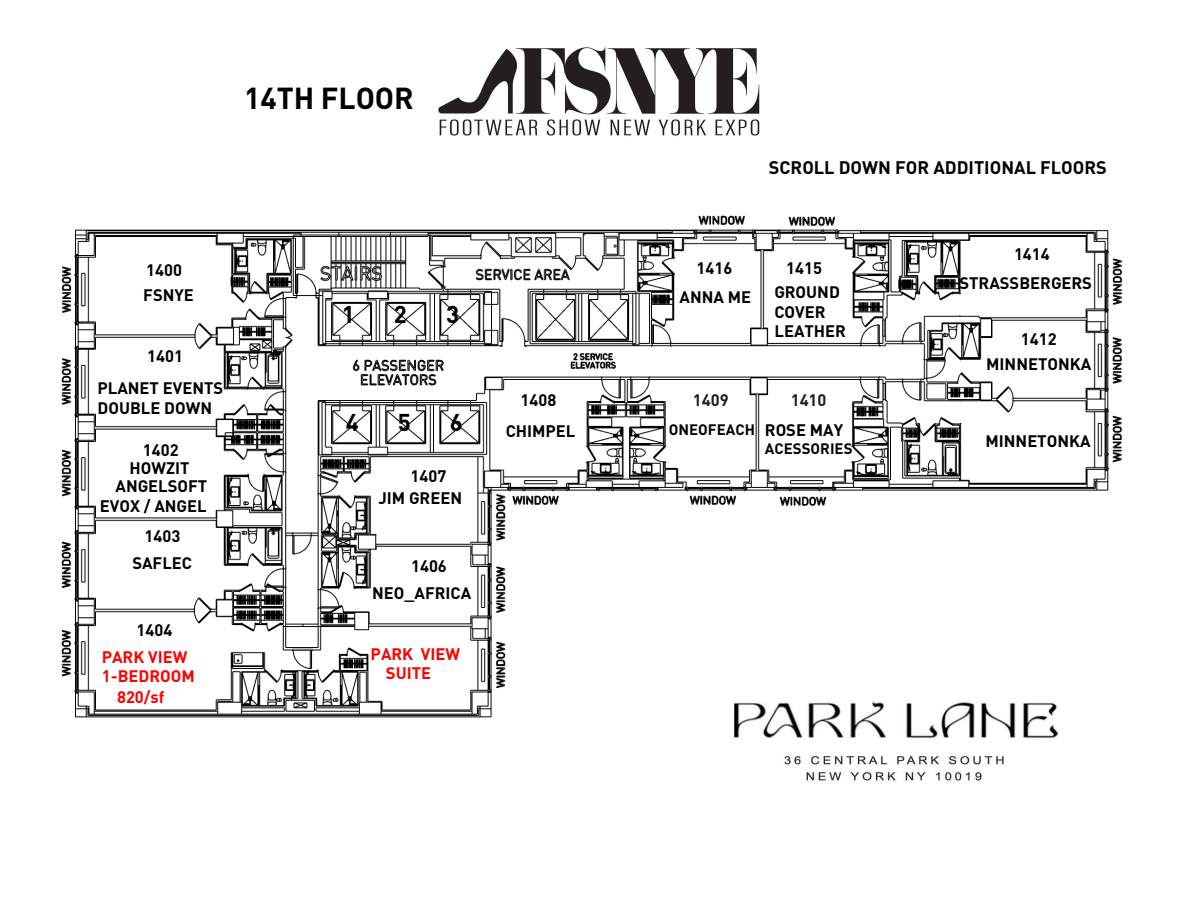
<style>
.page{position:relative;width:1188px;height:918px;background:#fff}
.page>*{position:absolute;margin:0;border:0;box-sizing:border-box;transform-origin:0 0}
.t1{font:700 30px "DI Na";color:#000}
.t2{font:700 24px "DI Na";color:#000}
.t3{font:700 18px "DI Na";color:#000}
.t4{font:700 16.5px/19.4px "DI Na";color:#000;text-align:center}
.t5{font:700 16.5px/19px "DI Na";color:#f00}
.t6{font:700 16.5px/19.8px "DI Na";color:#fe0000}
.t7{font:700 16.5px "DI Na";color:#221e1f}
.t8{font:700 15px "DI Na";color:#000}
</style>
<div class="page">
<img style="left:61px;top:215px;width:1062px;height:503px">
<img style="left:682px;top:685px;width:423px;height:96px">
<img style="left:438px;top:47px;width:322px;height:89px">
<img style="left:515px;top:512px;width:468px;height:176px">
<h1 class="t1" style="left:244px;top:78px;width:171px">14TH FLOOR</h1>
<p class="t4" style="left:146px;top:260px;width:37px">1400</p>
<p class="t4" style="left:143px;top:285px;width:52px">FSNYE</p>
<p class="t4" style="left:98px;top:340px;width:127px;line-height:31.7px">1401<br>PLANET EVENTS</p>
<p class="t4" style="left:98px;top:397px;width:116px">DOUBLE DOWN</p>
<p class="t4" style="left:143px;top:440px;width:37px">1402</p>
<p class="t4" style="left:129px;top:458px;width:62px">HOWZIT</p>
<p class="t4" style="left:100px;top:476px;width:109px;line-height:19.8px;text-align:right">ANGELSOFT<br>EVOX / ANGEL</p>
<p class="t4" style="left:132px;top:523px;width:61px;line-height:26.1px">1403<br>SAFLEC</p>
<p class="t4" style="left:137px;top:620px;width:37px">1404</p>
<p class="t5" style="left:102px;top:647px;width:95px">PARK VIEW<br>1-BEDROOM</p>
<p class="t5" style="left:117px;top:686px;width:49px">820/sf</p>
<h2 class="t2" style="left:342px;top:299px;width:15px">1</h2>
<h2 class="t2" style="left:394px;top:299px;width:15px">2</h2>
<h2 class="t2" style="left:446px;top:299px;width:15px">3</h2>
<h2 class="t2" style="left:346px;top:406px;width:15px">4</h2>
<h2 class="t2" style="left:398px;top:406px;width:15px">5</h2>
<h2 class="t2" style="left:450px;top:406px;width:15px">6</h2>
<p class="t4" style="left:411px;top:465px;width:37px">1407</p>
<p class="t4" style="left:378px;top:488px;width:85px">JIM GREEN</p>
<p class="t4" style="left:411px;top:556px;width:37px">1406</p>
<p class="t4" style="left:372px;top:583px;width:101px">NEO_AFRICA</p>
<p class="t6" style="left:386px;top:643px;width:76px;text-indent:-15px">PARK VIEW<br>SUITE</p>
<p class="t4" style="left:520px;top:390px;width:37px">1408</p>
<p class="t4" style="left:506px;top:421px;width:71px">CHIMPEL</p>
<p class="t3" style="left:769px;top:156px;width:340px">SCROLL DOWN FOR ADDITIONAL FLOORS</p>
<p class="t4" style="left:697px;top:258px;width:37px">1416</p>
<p class="t4" style="left:786px;top:258px;width:37px">1415</p>
<p class="t4" style="left:679px;top:287px;width:73px">ANNA ME</p>
<p class="t4" style="left:774px;top:282px;width:73px;text-align:left">GROUND<br>COVER<br>LEATHER</p>
<p class="t7" style="left:693px;top:389px;width:37px">1409</p>
<p class="t7" style="left:791px;top:389px;width:37px">1410</p>
<p class="t8" style="left:669px;top:420px;width:88px">ONEOFEACH</p>
<p class="t4" style="left:765px;top:420px;width:80px">ROSE MAY</p>
<p class="t8" style="left:765px;top:439px;width:89px">ACESSORIES</p>
<p class="t4" style="left:1014px;top:244px;width:37px">1414</p>
<p class="t4" style="left:959px;top:273px;width:134px">STRASSBERGERS</p>
<p class="t4" style="left:986px;top:325px;width:107px;line-height:25.7px">1412<br>MINNETONKA</p>
<p class="t4" style="left:985px;top:431px;width:107px">MINNETONKA</p>
</div>
